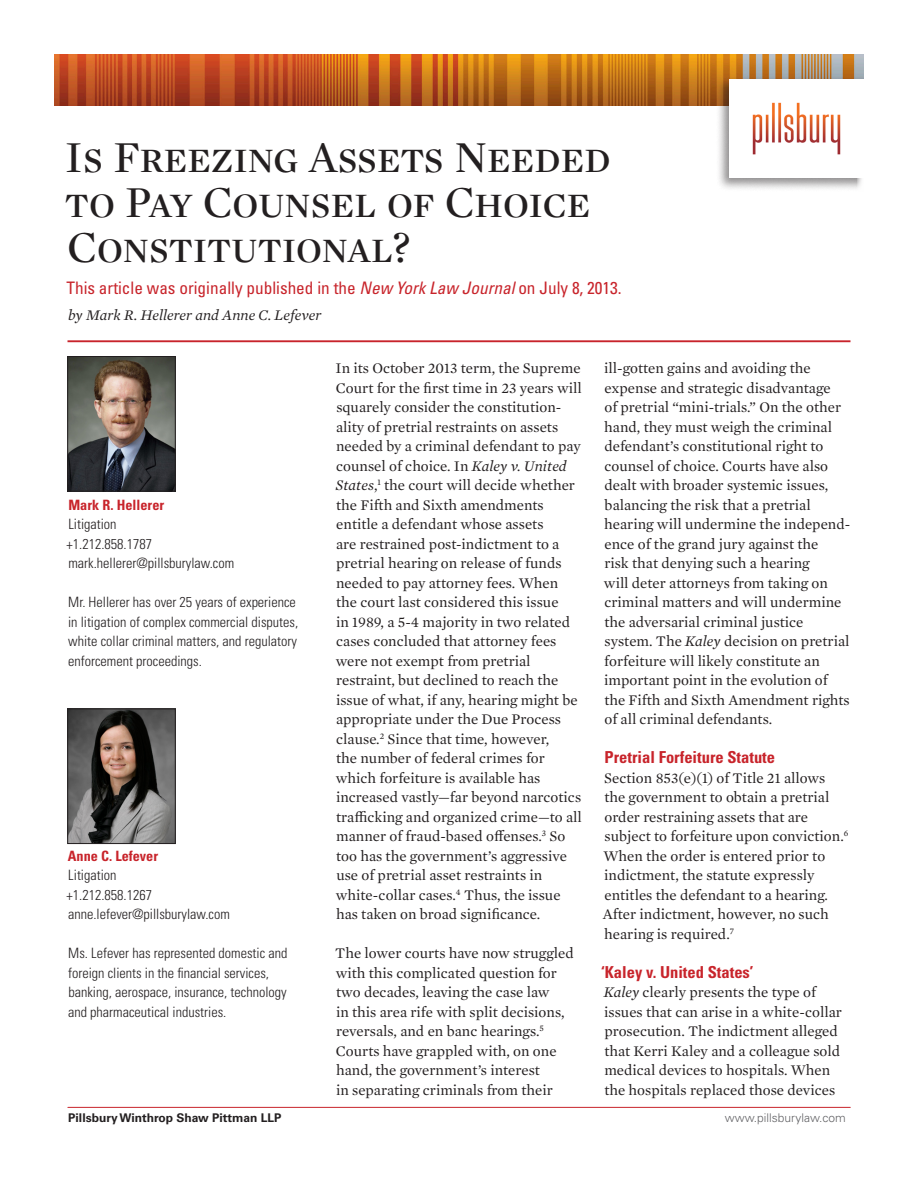
<style>
.page{position:relative;width:918px;height:1188px;background:#fff}
.page>*{position:absolute;margin:0;border:0;box-sizing:border-box;transform-origin:0 0}
.t1{font:45px/45px "Mercury Display";color:#231f20}
.t2{font:condensed 17.25px "Univers LT Std";color:#c8242b}
.t3{font:700 condensed 16.5px "Univers LT Std";color:#c8242b}
.t4{font:15px/19.5px "Mercury Text G1";color:#231f20}
.t5{font:italic 15px "Mercury Text G1";color:#231f20}
.t6{font:300 condensed 14.25px/19.5px "Univers LT Std";color:#231f20}
.t7{font:700 condensed 14.25px "Univers LT Std";color:#c8242b}
.t8{font:700 12px "Univers LT Std";color:#231f20}
.t9{font:300 12px "Univers LT Std";color:#636366}
.s1{font-style:italic}
</style>
<div class="page">
<hr style="left:68px;top:340px;width:782px;height:2px;background:#c8242b">
<img style="left:70px;top:358px;width:104px;height:131px">
<div style="left:68px;top:356px;width:108px;height:135px;border:1px solid #231f20"></div>
<img style="left:70px;top:711px;width:104px;height:131px">
<div style="left:68px;top:709px;width:108px;height:135px;border:1px solid #231f20"></div>
<hr style="left:68px;top:1107px;width:782px;height:1px;background:#c8242b">
<svg style="left:54px;top:54px;width:810px;height:135px"></svg>
<div style="left:857px;top:165px;width:61px;height:41px;background:#fff"></div>
<h1 class="t1" style="left:65px;top:133px;width:547px">Is Freezing Assets Needed to Pay Counsel of Choice<br>Constitutional?</h1>
<p class="t2" style="left:66px;top:277px;width:557px">This article was originally published in the <span class="s1">New York Law Journal</span> on July 8, 2013.</p>
<p class="t5" style="left:68px;top:305px;width:255px">by Mark R. Hellerer and Anne C. Lefever</p>
<p class="t7" style="left:68px;top:496px;width:97px">Mark R. Hellerer</p>
<p class="t6" style="left:67px;top:515px;width:169px">Litigation<br>+1.212.858.1787 mark.hellerer@pillsburylaw.com</p>
<p class="t6" style="left:68px;top:593px;width:232px">Mr. Hellerer has over 25 years of experience in litigation of complex commercial disputes, white collar criminal matters, and regulatory enforcement proceedings.</p>
<p class="t7" style="left:68px;top:847px;width:92px">Anne C. Lefever</p>
<p class="t6" style="left:67px;top:866px;width:165px">Litigation<br>+1.212.858.1267 anne.lefever@pillsburylaw.com</p>
<p class="t6" style="left:68px;top:944px;width:221px">Ms. Lefever has represented domestic and foreign clients in the financial services, banking, aerospace, insurance, technology and pharmaceutical industries.</p>
<p class="t8" style="left:68px;top:1111px;width:215px">Pillsbury Winthrop Shaw Pittman LLP</p>
<p class="t4" style="left:336px;top:358px;width:248px">In its October 2013 term, the Supreme Court for the first time in 23 years will squarely consider the constitution&shy;ality of pretrial restraints on assets needed by a criminal defendant to pay counsel of choice. In <span class="s1">Kaley v. United States</span>,<sup>1</sup> the court will decide whether the Fifth and Sixth amendments entitle a defendant whose assets<br>are restrained post-indictment to a pretrial hearing on release of funds needed to pay attorney fees. When the court last considered this issue<br>in 1989, a 5-4 majority in two related cases concluded that attorney fees were not exempt from pretrial restraint, but declined to reach the issue of what, if any, hearing might be appropriate under the Due Process clause.<sup>2</sup> Since that time, however,<br>the number of federal crimes for which forfeiture is available has increased vastly—far beyond narcotics trafficking and organized crime—to all manner of fraud-based offenses.<sup>3</sup> So too has the government’s aggressive use of pretrial asset restraints in white-collar cases.<sup>4</sup> Thus, the issue has taken on broad significance.</p>
<p class="t4" style="left:335px;top:943px;width:240px">The lower courts have now struggled with this complicated question for two decades, leaving the case law<br>in this area rife with split decisions, reversals, and en banc hearings.<sup>5<br></sup>Courts have grappled with, on one hand, the government’s interest<br>in separating criminals from their</p>
<p class="t4" style="left:604px;top:358px;width:248px">ill-gotten gains and avoiding the expense and strategic disadvantage<br>of pretrial “mini-trials.” On the other hand, they must weigh the criminal defendant’s constitutional right to counsel of choice. Courts have also dealt with broader systemic issues, balancing the risk that a pretrial hearing will undermine the independ&shy;ence of the grand jury against the<br>risk that denying such a hearing<br>will deter attorneys from taking on criminal matters and will undermine the adversarial criminal justice system. The <span class="s1">Kaley</span> decision on pretrial forfeiture will likely constitute an important point in the evolution of the Fifth and Sixth Amendment rights of all criminal defendants.</p>
<p class="t3" style="left:605px;top:748px;width:172px">Pretrial Forfeiture Statute</p>
<p class="t4" style="left:603px;top:767px;width:247px">Section 853(e)(1) of Title 21 allows the government to obtain a pretrial order restraining assets that are subject to forfeiture upon conviction.<sup>6<br></sup>When the order is entered prior to indictment, the statute expressly entitles the defendant to a hearing.<br>After indictment, however, no such hearing is required.<sup>7</sup></p>
<p class="t3" style="left:601px;top:962px;width:154px">‘Kaley v. United States’</p>
<p class="t4" style="left:604px;top:982px;width:240px"><span class="s1">Kaley</span> clearly presents the type of issues that can arise in a white-collar prosecution. The indictment alleged that Kerri Kaley and a colleague sold medical devices to hospitals. When the hospitals replaced those devices</p>
<p class="t9" style="left:725px;top:1111px;width:123px">www.pillsburylaw.com</p>
</div>
